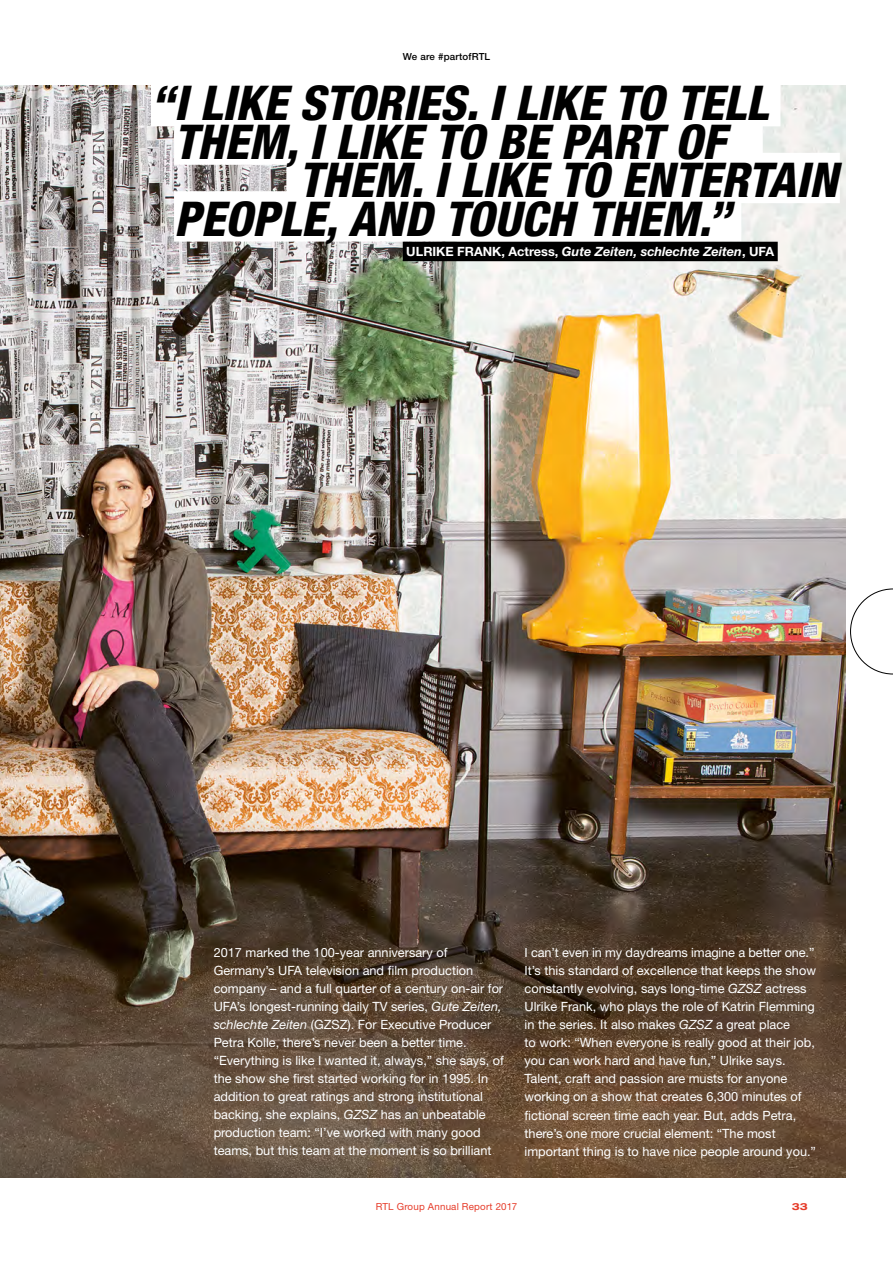
<style>
.page{position:relative;width:893px;height:1263px;background:#fff}
.page>*{position:absolute;margin:0;border:0;box-sizing:border-box;transform-origin:0 0}
.t1{font:italic 800 condensed 48px "Helvetica Neue LT Pro";color:#000}
.t2{font:12.75px/18px "Helvetica Neue LT Pro";color:#fff}
.t3{font:italic 700 12.75px "Helvetica Neue LT Pro";color:#fff}
.t4{font:9.75px "Helvetica Neue LT Pro";letter-spacing:.02em;color:#e63c2a}
.t5{font:500 9.75px "Helvetica Neue LT Pro";letter-spacing:.02em;color:#000}
.t6{font:700 expanded 9.75px "Helvetica Neue LT Pro";color:#e63c2a}
.s1{font-style:normal}
.s2{font-style:italic}
</style>
<div class="page">
<img style="left:0;top:85px;width:845px;height:1093px">
<div style="left:151px;top:76px;width:629px;height:50px;background:#fff"></div>
<div style="left:174px;top:114px;width:589px;height:51px;background:#fff"></div>
<div style="left:286px;top:153px;width:554px;height:50px;background:#fff"></div>
<div style="left:174px;top:191px;width:567px;height:51px;background:#fff"></div>
<div style="left:403px;top:242px;width:375px;height:19px;background:#000"></div>
<svg style="left:850px;top:589px;width:43px;height:85px"></svg>
<p class="t5" style="left:403px;top:51px;width:89px">We are #partofRTL</p>
<p class="t1" style="left:151px;top:69px;width:618px">“I LIKE STORIES. I LIKE TO TELL</p>
<p class="t1" style="left:174px;top:108px;width:553px">THEM, I LIKE TO BE PART OF</p>
<p class="t1" style="left:299px;top:146px;width:540px">THEM. I LIKE TO ENTERTAIN</p>
<p class="t1" style="left:174px;top:185px;width:558px">PEOPLE, AND TOUCH THEM.”</p>
<p class="t3" style="left:406px;top:243px;width:369px"><span class="s1">ULRIKE FRANK, Actress,</span> Gute Zeiten, schlechte Zeiten<span class="s1">, UFA</span></p>
<p class="t2" style="left:214px;top:943px;width:292px">2017 marked the 100-year anniversary of Germany’s UFA television and film production company – and a full quarter of a century on-air for UFA’s longest-running daily TV series, <span class="s2">Gute Zeiten, schlechte Zeiten</span> (GZSZ). For Executive Producer Petra Kolle, there’s never been a better time. “Everything is like I wanted it, always,” she says, of the show she first started working for in 1995. In addition to great ratings and strong institutional backing, she explains, <span class="s2">GZSZ</span> has an unbeatable production team: “I’ve worked with many good teams, but this team at the moment is so brilliant</p>
<p class="t2" style="left:525px;top:943px;width:293px">I can’t even in my daydreams imagine a better one.” It’s this standard of excellence that keeps the show constantly evolving, says long-time <span class="s2">GZSZ</span> actress Ulrike Frank, who plays the role of Katrin Flemming in the series. It also makes <span class="s2">GZSZ</span> a great place<br>to work: “When everyone is really good at their job, you can work hard and have fun,” Ulrike says.<br>Talent, craft and passion are musts for anyone working on a show that creates 6,300 minutes of fictional screen time each year. But, adds Petra, there’s one more crucial element: “The most important thing is to have nice people around you.”</p>
<p class="t4" style="left:376px;top:1200px;width:143px">RTL Group Annual Report 2017</p>
<p class="t6" style="left:792px;top:1200px;width:18px">33</p>
</div>
